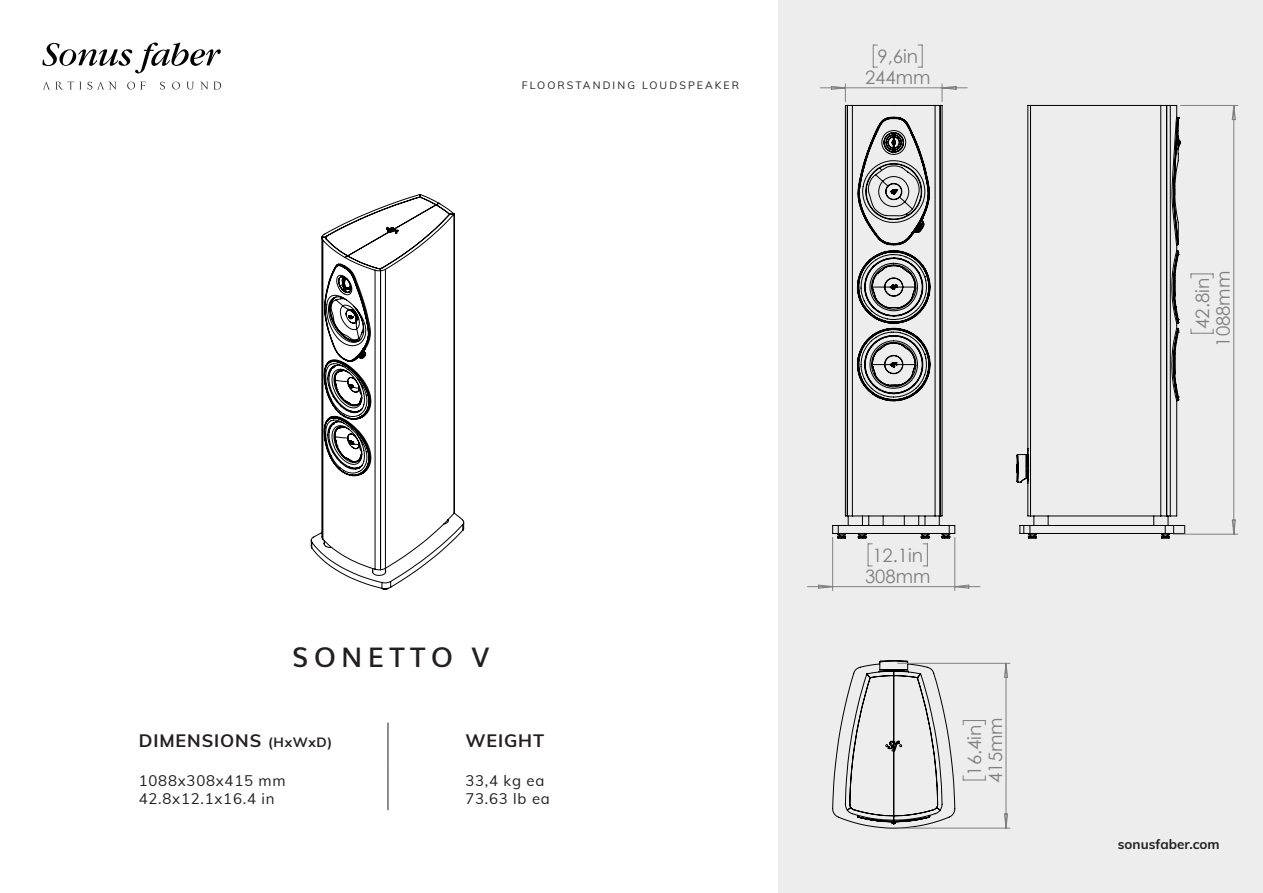
<style>
.page{position:relative;width:1263px;height:893px;background:#fff}
.page>*{position:absolute;margin:0;border:0;box-sizing:border-box;transform-origin:0 0}
.t1{font:600 27px "Muli";letter-spacing:.2em;color:#231f20}
.t2{font:18.45px/20.7px "Century Gothic";color:#808080;text-align:center}
.t3{font:700 18px "Muli";letter-spacing:.05em;color:#231f20}
.t4{font:15px/18px "Muli";letter-spacing:.05em;color:#231f20}
.t5{font:700 13.5px "Muli";color:#231f20}
.t6{font:10.5px "Muli";letter-spacing:.2em;color:#231f20}
.s1{font-size:13.5px}
</style>
<div class="page">
<div style="left:779px;top:0;width:484px;height:893px;background:#ededed"></div>
<svg style="left:43px;top:82px;width:73px;height:7px"></svg>
<svg style="left:127px;top:82px;width:19px;height:7px"></svg>
<svg style="left:160px;top:82px;width:5px;height:7px"></svg>
<svg style="left:172px;top:82px;width:8px;height:7px"></svg>
<svg style="left:187px;top:82px;width:7px;height:7px"></svg>
<svg style="left:201px;top:82px;width:20px;height:7px"></svg>
<svg style="left:43px;top:43px;width:178px;height:30px"></svg>
<hr style="left:388px;top:722px;width:1px;height:43px;background:#231f20">
<hr style="left:388px;top:765px;width:1px;height:45px;background:#231f20">
<svg style="left:310px;top:194px;width:155px;height:396px"></svg>
<svg style="left:1016px;top:104px;width:160px;height:435px"></svg>
<svg style="left:807px;top:44px;width:174px;height:547px"></svg>
<svg style="left:1173px;top:105px;width:65px;height:430px"></svg>
<svg style="left:832px;top:660px;width:179px;height:169px"></svg>
<p class="t6" style="left:522px;top:78px;width:219px">FLOORSTANDING LOUDSPEAKER</p>
<p class="t1" style="left:292px;top:635px;width:199px">SONETTO V</p>
<p class="t3" style="left:139px;top:727px;width:195px">DIMENSIONS <span class="s1">(HxWxD)</span></p>
<p class="t3" style="left:465px;top:727px;width:80px">WEIGHT</p>
<p class="t4" style="left:139px;top:771px;width:148px">1088x308x415 mm<br>42.8x12.1x16.4 in</p>
<p class="t4" style="left:465px;top:771px;width:80px">33,4 kg ea</p>
<p class="t4" style="left:465px;top:789px;width:86px">73.63 lb ea</p>
<p class="t2" style="left:865px;top:46px;width:67px">9,6in<br>244mm</p>
<p class="t2" style="left:865px;top:544px;width:67px">12.1in<br>308mm</p>
<p class="t2" style="left:964px;top:783px;width:67px;rotate:-90deg">16.4in<br>415mm</p>
<p class="t2" style="left:1192px;top:347px;width:77px;rotate:-90deg">42.8in<br>1088mm</p>
<p class="t5" style="left:1118px;top:834px;width:103px">sonusfaber.com</p>
</div>
